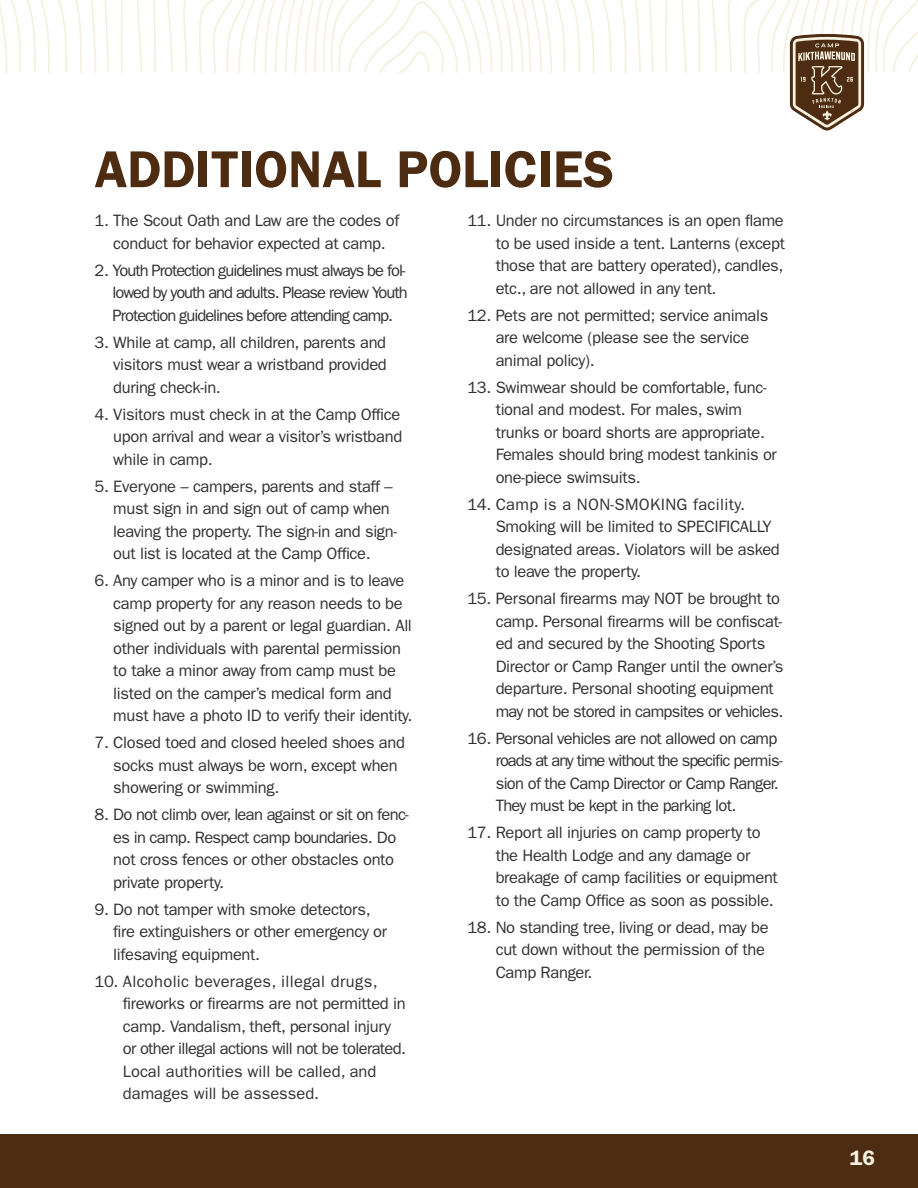
<style>
.page{position:relative;width:918px;height:1188px;background:#fff}
.page>*{position:absolute;margin:0;border:0;box-sizing:border-box;transform-origin:0 0}
.t1{font:600 52.05px "ITC Franklin Gothic Std";color:#4d2c12}
.t2{font:600 21px "ITC Franklin Gothic Std";color:#f6f2df}
.t3{font:16.5px/22.5px "ITC Franklin Gothic Std";letter-spacing:-.02em;color:#312f30}
.t4{font:16.5px/22.5px "ITC Franklin Gothic Std";letter-spacing:-.04em;color:#312f30}
.t5{font:16.5px/22.5px "ITC Franklin Gothic Std";letter-spacing:-.06em;color:#312f30}
</style>
<div class="page">
<div style="left:0;top:1134px;width:918px;height:54px;background:#4d2c12"></div>
<svg style="left:0;top:0;width:918px;height:130px"></svg>
<p class="t1" style="left:94px;top:139px;width:521px">ADDITIONAL POLICIES</p>
<p class="t3" style="left:94px;top:210px;width:306px;text-align:center">1. The Scout Oath and Law are the codes of conduct for behavior expected at camp.</p>
<p class="t5" style="left:113px;top:259px;width:297px;text-indent:-18px">2. Youth Protection guidelines must always be fol&shy;lowed by youth and adults. Please review Youth<br>Protection guidelines before attending camp.</p>
<p class="t3" style="left:113px;top:331px;width:275px;text-align:justify;text-indent:-19px">3. While at camp, all children, parents and visitors must wear a wristband provided during check-in.</p>
<p class="t3" style="left:113px;top:403px;width:290px;text-align:justify;text-indent:-19px">4. Visitors must check in at the Camp Office upon arrival and wear a visitor’s wristband while in camp.</p>
<p class="t3" style="left:113px;top:475px;width:285px;text-indent:-19px">5. Everyone – campers, parents and staff – must sign in and sign out of camp when leaving the property. The sign-in and sign&shy;out list is located at the Camp Office.</p>
<p class="t3" style="left:113px;top:570px;width:301px;text-indent:-19px">6. Any camper who is a minor and is to leave camp property for any reason needs to be signed out by a parent or legal guardian. All other individuals with parental permission to take a minor away from camp must be listed on the camper’s medical form and must have a photo ID to verify their identity.</p>
<p class="t3" style="left:113px;top:732px;width:293px;text-indent:-19px">7. Closed toed and closed heeled shoes and socks must always be worn, except when showering or swimming.</p>
<p class="t4" style="left:113px;top:804px;width:297px;text-indent:-19px">8. Do not climb over, lean against or sit on fenc&shy;es in camp. Respect camp boundaries. Do not cross fences or other obstacles onto private property.</p>
<p class="t3" style="left:113px;top:898px;width:275px;text-indent:-19px">9. Do not tamper with smoke detectors, fire extinguishers or other emergency or lifesaving equipment.</p>
<p class="t3" style="left:123px;top:970px;width:285px;text-indent:-28px">10. Alcoholic beverages, illegal drugs, fireworks or firearms are not permitted in camp. Vandalism, theft, personal injury or other illegal actions will not be tolerated.<br>Local authorities will be called, and damages will be assessed.</p>
<p class="t3" style="left:496px;top:210px;width:291px;text-align:justify;text-indent:-28px">11. Under no circumstances is an open flame to be used inside a tent. Lanterns (except those that are battery operated), candles, etc., are not allowed in any tent.</p>
<p class="t3" style="left:496px;top:304px;width:274px;text-indent:-28px">12. Pets are not permitted; service animals are welcome (please see the service animal policy).</p>
<p class="t3" style="left:496px;top:376px;width:283px;text-indent:-28px">13. Swimwear should be comfortable, func&shy;tional and modest. For males, swim trunks or board shorts are appropriate.<br>Females should bring modest tankinis or one-piece swimsuits.</p>
<p class="t3" style="left:496px;top:493px;width:286px;text-indent:-28px">14. Camp is a NON-SMOKING facility.<br>Smoking will be limited to SPECIFICALLY designated areas. Violators will be asked to leave the property.</p>
<p class="t3" style="left:496px;top:588px;width:289px;text-indent:-28px">15. Personal firearms may NOT be brought to camp. Personal firearms will be confiscat&shy;ed and secured by the Shooting Sports Director or Camp Ranger until the owner’s departure. Personal shooting equipment may not be stored in campsites or vehicles.</p>
<p class="t4" style="left:496px;top:727px;width:288px;text-indent:-28px">16. Personal vehicles are not allowed on camp roads at any time without the specific permis&shy;sion of the Camp Director or Camp Ranger.<br>They must be kept in the parking lot.</p>
<p class="t3" style="left:496px;top:822px;width:284px;text-indent:-28px">17. Report all injuries on camp property to the Health Lodge and any damage or breakage of camp facilities or equipment to the Camp Office as soon as possible.</p>
<p class="t3" style="left:496px;top:916px;width:274px;text-indent:-28px">18. No standing tree, living or dead, may be cut down without the permission of the<br>Camp Ranger.</p>
<p class="t2" style="left:850px;top:1146px;width:27px">16</p>
</div>
